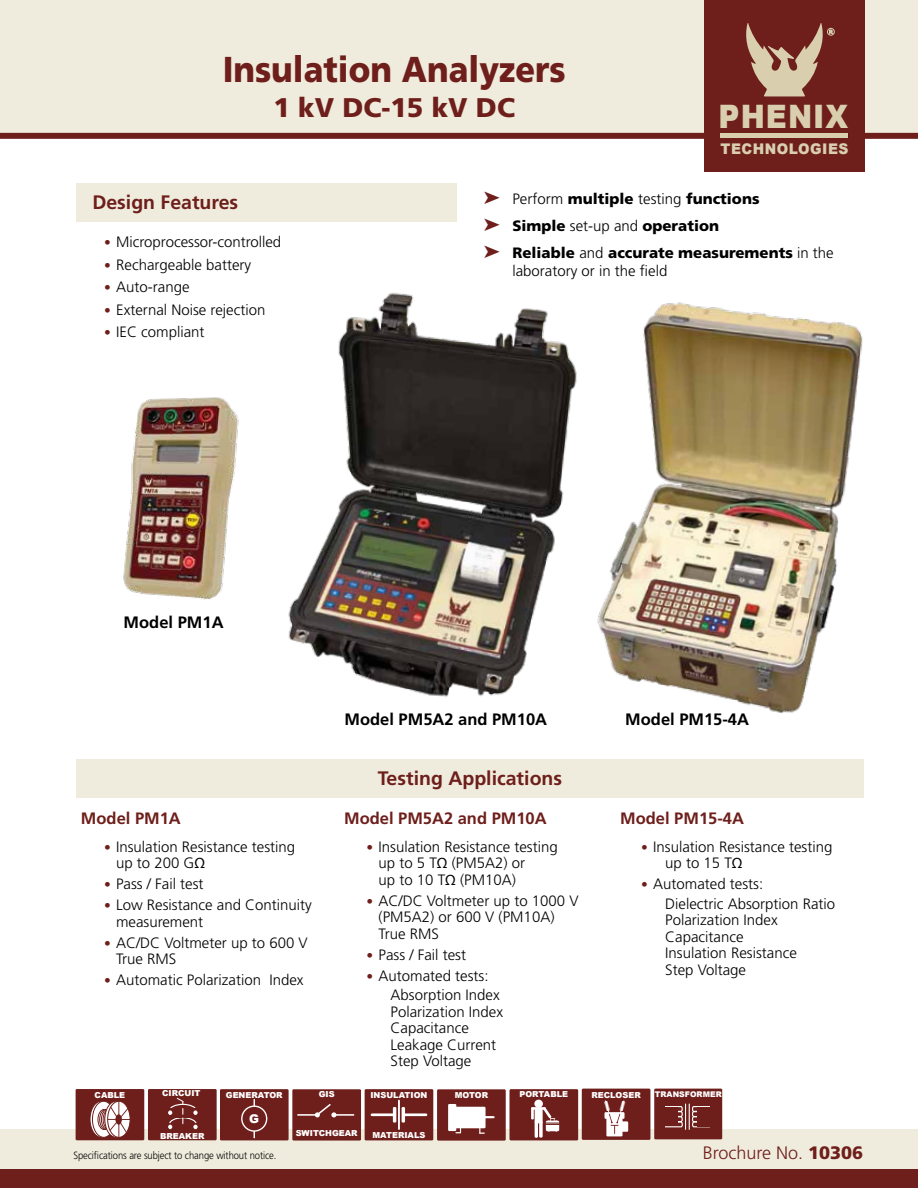
<style>
.page{position:relative;width:918px;height:1188px;background:#fff}
.page>*{position:absolute;margin:0;border:0;box-sizing:border-box;transform-origin:0 0}
.t1{font:900 36px "Frutiger";color:#6e1f1b;scale:.9 1}
.t2{font:900 32.4px "Arial";letter-spacing:.035em;color:#d9cfaf;scale:.9 1}
.t3{font:900 27px "Frutiger";color:#6e1f1b}
.t4{font:700 19.5px "Frutiger";color:#6e1f1b}
.t5{font:300 18px "Frutiger";color:#6e1f1b}
.t6{font:700 16.5px "Frutiger";color:#6e1f1b}
.t7{font:700 16.5px "Frutiger";color:#000}
.t8{font:300 15px/16.5px "Frutiger";color:#000}
.t9{font:900 15px/27px "Frutiger";color:#000}
.t10{font:900 14.7px "Arial";letter-spacing:.035em;color:#d9cfaf;scale:.94 1}
.t11{font:900 12px "Arial";color:#fff}
.t12{font:300 10.5px "Frutiger";letter-spacing:-.01em;color:#000;scale:.9 1}
.t13{font:900 8.25px "Arial";color:#fff}
.t14{font:900 7.8px "Arial";color:#fff}
.s1{font-size:13.5px;color:#6e1f1b}
.s2{color:#6e1f1b}
.s3{font-weight:300}
.s4{font-family:"Myriad Pro";font-weight:400}
.s5{font-weight:900}
</style>
<div class="page">
<div style="left:1px;top:0;width:917px;height:133px;background:#f0ecdd"></div>
<div style="left:0;top:133px;width:918px;height:6px;background:#6e1f1b"></div>
<div style="left:0;top:1130px;width:918px;height:46px;background:#f0ecdd"></div>
<div style="left:0;top:1170px;width:918px;height:18px;background:#6e1f1b"></div>
<div style="left:76px;top:183px;width:380px;height:39px;background:#f0ecdd"></div>
<div style="left:76px;top:759px;width:788px;height:39px;background:#f0ecdd"></div>
<div style="left:704px;top:0;width:161px;height:172px;background:#6e1f1b"></div>
<div style="left:827px;top:28px;width:8px;height:8px;border:1px solid #d9cfaf;border-radius:50%"></div>
<svg style="left:746px;top:23px;width:87px;height:73px"></svg>
<hr style="left:721px;top:134px;width:127px;height:4px;background:#d9cfaf">
<div style="left:76px;top:1089px;width:68px;height:51px;background:#6e1f1b"></div>
<svg style="left:90px;top:1101px;width:22px;height:36px"></svg>
<div style="left:90px;top:1101px;width:23px;height:37px;border:1px solid #6e1f1b;border-radius:50%"></div>
<svg style="left:92px;top:1101px;width:23px;height:36px"></svg>
<div style="left:92px;top:1101px;width:23px;height:37px;border:1px solid #6e1f1b;border-radius:50%"></div>
<div style="left:98px;top:1109px;width:13px;height:21px;border:1px solid #6e1f1b;border-radius:50%"></div>
<div style="left:99px;top:1109px;width:13px;height:21px;border:1px solid #6e1f1b;border-radius:50%"></div>
<svg style="left:101px;top:1109px;width:13px;height:21px"></svg>
<div style="left:101px;top:1109px;width:13px;height:21px;border:1px solid #6e1f1b;border-radius:50%"></div>
<div style="left:103px;top:1109px;width:13px;height:21px;border:1px solid #6e1f1b;border-radius:50%"></div>
<svg style="left:105px;top:1101px;width:22px;height:36px"></svg>
<div style="left:105px;top:1101px;width:23px;height:37px;border:1px solid #6e1f1b;border-radius:50%"></div>
<svg style="left:108px;top:1101px;width:22px;height:36px"></svg>
<div style="left:107px;top:1101px;width:23px;height:37px;border:1px solid #6e1f1b;border-radius:50%"></div>
<hr style="left:118px;top:1099px;width:1px;height:40px;background:#6e1f1b">
<svg style="left:110px;top:1103px;width:20px;height:34px"></svg>
<hr style="left:108px;top:1119px;width:31px;height:1px;background:#6e1f1b">
<div style="left:220px;top:1089px;width:69px;height:51px;background:#6e1f1b"></div>
<div style="left:241px;top:1105px;width:26px;height:27px;border:1px solid #fff;border-radius:50%"></div>
<div style="left:292px;top:1089px;width:69px;height:52px;background:#6e1f1b"></div>
<hr style="left:297px;top:1114px;width:22px;height:2px;background:#fff">
<svg style="left:315px;top:1104px;width:21px;height:13px"></svg>
<hr style="left:333px;top:1114px;width:21px;height:2px;background:#fff">
<div style="left:365px;top:1089px;width:68px;height:51px;background:#6e1f1b"></div>
<hr style="left:371px;top:1113px;width:25px;height:3px;background:#fff">
<hr style="left:393px;top:1107px;width:3px;height:16px;background:#fff">
<hr style="left:402px;top:1113px;width:25px;height:3px;background:#fff">
<hr style="left:402px;top:1107px;width:3px;height:16px;background:#fff">
<hr style="left:398px;top:1100px;width:2px;height:30px;background:#fff">
<div style="left:437px;top:1089px;width:69px;height:52px;background:#6e1f1b"></div>
<div style="left:448px;top:1104px;width:8px;height:27px;background:#fff"></div>
<div style="left:451px;top:1107px;width:35px;height:21px;background:#fff"></div>
<svg style="left:486px;top:1116px;width:9px;height:2px"></svg>
<svg style="left:455px;top:1128px;width:6px;height:5px"></svg>
<svg style="left:479px;top:1128px;width:6px;height:6px"></svg>
<div style="left:510px;top:1089px;width:68px;height:51px;background:#6e1f1b"></div>
<hr style="left:535px;top:1121px;width:3px;height:17px;background:#fff">
<svg style="left:539px;top:1121px;width:4px;height:17px"></svg>
<svg style="left:531px;top:1110px;width:3px;height:9px"></svg>
<div style="left:535px;top:1109px;width:8px;height:14px;background:#fff"></div>
<hr style="left:531px;top:1107px;width:15px;height:3px;background:#fff">
<div style="left:534px;top:1100px;width:9px;height:8px;background:#fff;border-radius:50%"></div>
<svg style="left:543px;top:1107px;width:17px;height:25px"></svg>
<div style="left:582px;top:1089px;width:68px;height:51px;background:#6e1f1b"></div>
<div style="left:606px;top:1114px;width:17px;height:22px;background:#fff"></div>
<div style="left:621px;top:1121px;width:7px;height:11px;background:#fff"></div>
<svg style="left:604px;top:1100px;width:22px;height:34px"></svg>
<div style="left:148px;top:1089px;width:69px;height:51px;background:#6e1f1b"></div>
<div style="left:169px;top:1104px;width:28px;height:13px;border:1px solid #fff;border-radius:50%"></div>
<div style="left:169px;top:1117px;width:28px;height:14px;border:1px solid #fff;border-radius:50%"></div>
<div style="left:165px;top:1108px;width:36px;height:9px;background:#6e1f1b"></div>
<div style="left:164px;top:1123px;width:35px;height:9px;background:#6e1f1b"></div>
<svg style="left:193px;top:1125px;width:5px;height:4px"></svg>
<svg style="left:193px;top:1110px;width:5px;height:5px"></svg>
<svg style="left:168px;top:1098px;width:15px;height:31px"></svg>
<div style="left:654px;top:1089px;width:68px;height:50px;background:#6e1f1b"></div>
<svg style="left:665px;top:1103px;width:45px;height:27px"></svg>
<img style="left:597px;top:302px;width:266px;height:411px">
<img style="left:288px;top:292px;width:289px;height:405px">
<img style="left:123px;top:397px;width:116px;height:203px">
<h1 class="t1" style="left:223px;top:48px;width:383px">Insulation Analyzers</h1>
<h3 class="t3" style="left:273px;top:91px;width:243px">1 kV DC-15 kV DC</h3>
<h2 class="t2" style="left:719px;top:93px;width:146px">PHENIX</h2>
<p class="t10" style="left:721px;top:138px;width:138px">TECHNOLOGIES</p>
<h3 class="t4" style="left:92px;top:191px;width:147px">Design Features</h3>
<p class="t8" style="left:104px;top:234px;width:179px"><span class="s1">•</span> Microprocessor-controlled</p>
<p class="t8" style="left:104px;top:256px;width:149px"><span class="s1">•</span> Rechargeable battery</p>
<p class="t8" style="left:104px;top:279px;width:87px"><span class="s1">•</span> Auto-range</p>
<p class="t8" style="left:104px;top:301px;width:163px"><span class="s1">•</span> External Noise rejection</p>
<p class="t8" style="left:104px;top:324px;width:102px"><span class="s1">•</span> IEC compliant</p>
<p class="t9" style="left:484px;top:185px;width:351px"><span class="s2">➤</span> <span class="s3">Perform</span> multiple <span class="s3">testing</span> functions<br><span class="s2">➤</span> Simple <span class="s3">set-up and</span> operation<br><span class="s2">➤</span> Reliable <span class="s3">and</span> accurate measurements <span class="s3">in the</span></p>
<p class="t8" style="left:512px;top:262px;width:157px">laboratory or in the field</p>
<p class="t7" style="left:124px;top:612px;width:101px">Model PM1A</p>
<p class="t7" style="left:345px;top:709px;width:204px">Model PM5A2 and PM10A</p>
<p class="t7" style="left:625px;top:709px;width:125px">Model PM15-4A</p>
<h3 class="t4" style="left:378px;top:767px;width:186px">Testing Applications</h3>
<p class="t6" style="left:81px;top:809px;width:101px">Model PM1A</p>
<p class="t6" style="left:344px;top:809px;width:204px">Model PM5A2 and PM10A</p>
<p class="t8" style="left:116px;top:838px;width:181px;text-indent:-12px"><span class="s1">•</span> Insulation Resistance testing up to 200 G<span class="s4">Ω</span></p>
<p class="t8" style="left:104px;top:876px;width:101px"><span class="s1">•</span> Pass / Fail test</p>
<p class="t8" style="left:116px;top:897px;width:197px;text-indent:-12px"><span class="s1">•</span> Low Resistance and Continuity measurement</p>
<p class="t8" style="left:116px;top:934px;width:193px;text-indent:-12px"><span class="s1">•</span> AC/DC Voltmeter up to 600 V<br>True RMS</p>
<p class="t8" style="left:104px;top:972px;width:201px"><span class="s1">•</span> Automatic Polarization Index</p>
<p class="t8" style="left:379px;top:838px;width:181px;text-indent:-12px"><span class="s1">•</span> Insulation Resistance testing up to 5 T<span class="s4">Ω</span> (PM5A2) or<br>up to 10 T<span class="s4">Ω</span> (PM10A)</p>
<p class="t8" style="left:379px;top:892px;width:202px;text-indent:-12px"><span class="s1">•</span> AC/DC Voltmeter up to 1000 V (PM5A2) or 600 V (PM10A)<br>True RMS</p>
<p class="t8" style="left:367px;top:946px;width:101px"><span class="s1">•</span> Pass / Fail test</p>
<p class="t8" style="left:391px;top:966px;width:111px;line-height:19.5px;text-indent:-24px"><span class="s1">•</span> Automated tests:<br>Absorption Index</p>
<p class="t8" style="left:391px;top:1003px;width:114px">Polarization Index<br>Capacitance<br>Leakage Current<br>Step Voltage</p>
<p class="t6" style="left:620px;top:809px;width:125px">Model PM15-4A</p>
<p class="t8" style="left:665px;top:838px;width:169px;text-indent:-24px"><span class="s1">•</span> Insulation Resistance testing up to 15 T<span class="s4">Ω</span></p>
<p class="t8" style="left:665px;top:874px;width:172px;line-height:19.5px;text-indent:-24px"><span class="s1">•</span> Automated tests:<br>Dielectric Absorption Ratio</p>
<p class="t8" style="left:665px;top:912px;width:133px">Polarization Index<br>Capacitance<br>Insulation Resistance<br>Step Voltage</p>
<p class="t13" style="left:95px;top:1090px;width:32px">CABLE</p>
<p class="t13" style="left:162px;top:1089px;width:40px">CIRCUIT</p>
<p class="t13" style="left:455px;top:1091px;width:35px">MOTOR</p>
<p class="t13" style="left:519px;top:1090px;width:50px">PORTABLE</p>
<p class="t13" style="left:591px;top:1090px;width:51px">RECLOSER</p>
<p class="t13" style="left:160px;top:1131px;width:46px">BREAKER</p>
<p class="t13" style="left:226px;top:1091px;width:58px">GENERATOR</p>
<p class="t13" style="left:319px;top:1090px;width:18px">GIS</p>
<p class="t13" style="left:296px;top:1129px;width:63px">SWITCHGEAR</p>
<p class="t13" style="left:370px;top:1091px;width:59px">INSULATION</p>
<p class="t13" style="left:372px;top:1130px;width:55px">MATERIALS</p>
<p class="t11" style="left:249px;top:1112px;width:11px">G</p>
<p class="t14" style="left:655px;top:1090px;width:68px">TRANSFORMER</p>
<p class="t12" style="left:73px;top:1149px;width:227px">Specifications are subject to change without notice.</p>
<p class="t5" style="left:703px;top:1142px;width:162px">Brochure No. <span class="s5">10306</span></p>
</div>
